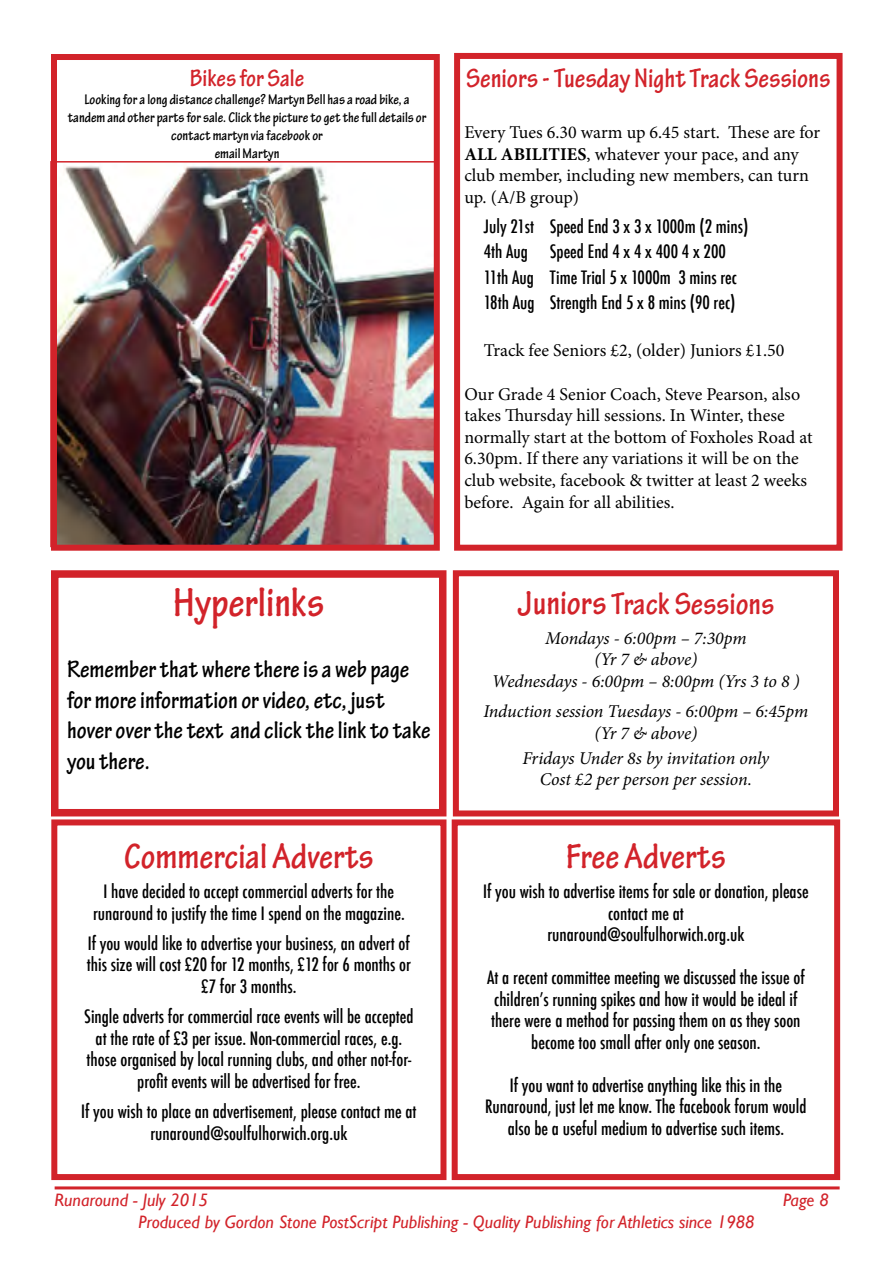
<style>
.page{position:relative;width:893px;height:1263px;background:#fff}
.page>*{position:absolute;margin:0;border:0;box-sizing:border-box;transform-origin:0 0}
.t1{font:700 condensed 43.5px "Tekton Pro";color:#d2232a}
.t2{font:700 condensed 37.5px "Tekton Pro";color:#d2232a}
.t3{font:700 condensed 33px "Tekton Pro";color:#d2232a}
.t4{font:700 condensed 28.5px "Tekton Pro";color:#d2232a}
.t5{font:700 condensed 25.5px/30.6px "Tekton Pro";color:#000}
.t6{font:700 condensed 25.5px "Tekton Pro";color:#d2232a}
.t7{font:500 condensed 18px/21.6px "Futura";color:#000;text-align:center}
.t8{font:18px/21.6px "Minion Pro";color:#000}
.t9{font:italic 18px/21.6px "Minion Pro";letter-spacing:-.005em;color:#000;text-align:center}
.t10{font:italic 18px "Gill Sans";color:#d2232a}
.t11{font:700 condensed 15px/18px "Tekton Pro";color:#000;text-align:center}
.s1{font-weight:700}
.s2{font-size:36px}
</style>
<div class="page">
<hr style="left:55px;top:1186px;width:785px;height:3px;background:#d2232a">
<div style="left:454px;top:53px;width:388px;height:498px;border:6px solid #d2232a"></div>
<div style="left:51px;top:819px;width:395px;height:361px;border:6px solid #d2232a"></div>
<div style="left:452px;top:819px;width:388px;height:361px;border:6px solid #d2232a"></div>
<div style="left:453px;top:570px;width:386px;height:246px;border:6px solid #d2232a"></div>
<img style="left:58px;top:165px;width:375px;height:379px">
<div style="left:51px;top:54px;width:389px;height:497px;border:6px solid #d2232a"></div>
<div style="left:51px;top:570px;width:395px;height:246px;border:8px solid #d2232a"></div>
<h3 class="t6" style="left:190px;top:63px;width:116px">Bikes for Sale</h3>
<p class="t11" style="left:68px;top:90px;width:360px">Looking for a long distance challenge? Martyn Bell has a road bike, a tandem and other parts for sale. Click the picture to get the full details or contact martyn via facebook or<br>email Martyn</p>
<h1 class="t1" style="left:173px;top:577px;width:152px">Hyperlinks</h1>
<h3 class="t5" style="left:67px;top:654px;width:365px">Remember that where there is a web page for more information or video, etc, just hover over the text and click the link to take you there.</h3>
<h2 class="t2" style="left:124px;top:834px;width:251px">Commercial Adverts</h2>
<p class="t7" style="left:93px;top:881px;width:313px">I have decided to accept commercial adverts for the runaround to justify the time I spend on the magazine.</p>
<p class="t7" style="left:87px;top:932px;width:326px">If you would like to advertise your business, an advert of this size will cost £20 for 12 months, £12 for 6 months or £7 for 3 months.</p>
<p class="t7" style="left:84px;top:1006px;width:331px">Single adverts for commercial race events will be accepted at the rate of £3 per issue. Non-commercial races, e.g. those organised by local running clubs, and other not-for&shy;profit events will be advertised for free.</p>
<p class="t7" style="left:81px;top:1101px;width:337px">If you wish to place an advertisement, please contact me at runaround@soulfulhorwich.org.uk</p>
<h3 class="t4" style="left:466px;top:61px;width:366px">Seniors - Tuesday Night Track Sessions</h3>
<p class="t8" style="left:464px;top:122px;width:357px">Every Tues 6.30 warm up 6.45 start. These are for <span class="s1">ALL ABILITIES</span>, whatever your pace, and any club member, including new members, can turn up. (A/B group)</p>
<p class="t7" style="left:484px;top:213px;width:266px;line-height:25.5px;text-align:left">July 21st Speed End 3 x 3 x 1000m (2 mins)<br>4th Aug Speed End 4 x 4 x 400 4 x 200<br>11th Aug Time Trial 5 x 1000m 3 mins rec 18th Aug Strength End 5 x 8 mins (90 rec)</p>
<p class="t8" style="left:484px;top:340px;width:302px">Track fee Seniors £2, (older) Juniors £1.50</p>
<p class="t8" style="left:464px;top:383px;width:350px">Our Grade 4 Senior Coach, Steve Pearson, also takes Thursday hill sessions. In Winter, these normally start at the bottom of Foxholes Road at 6.30pm. If there any variations it will be on the club website, facebook &amp; twitter at least 2 weeks before. Again for all abilities.</p>
<h3 class="t3" style="left:518px;top:584px;width:258px"><span class="s2">Juniors</span> Track Sessions</h3>
<p class="t9" style="left:492px;top:627px;width:309px">Mondays - 6:00pm – 7:30pm<br>(Yr 7 &amp; above)<br>Wednesdays - 6:00pm – 8:00pm (Yrs 3 to 8 )</p>
<p class="t9" style="left:483px;top:700px;width:326px">Induction session Tuesdays - 6:00pm – 6:45pm (Yr 7 &amp; above)</p>
<p class="t9" style="left:523px;top:747px;width:248px">Fridays Under 8s by invitation only<br>Cost £2 per person per session.</p>
<h2 class="t2" style="left:566px;top:834px;width:161px">Free Adverts</h2>
<p class="t7" style="left:483px;top:881px;width:327px">If you wish to advertise items for sale or donation, please contact me at<br>runaround@soulfulhorwich.org.uk</p>
<p class="t7" style="left:487px;top:967px;width:319px">At a recent committee meeting we discussed the issue of children’s running spikes and how it would be ideal if there were a method for passing them on as they soon become too small after only one season.</p>
<p class="t7" style="left:485px;top:1074px;width:323px">If you want to advertise anything like this in the<br>Runaround, just let me know. The facebook forum would also be a useful medium to advertise such items.</p>
<p class="t10" style="left:55px;top:1190px;width:155px">Runaround - July 2015</p>
<p class="t10" style="left:783px;top:1190px;width:47px">Page 8</p>
<p class="t10" style="left:138px;top:1211px;width:618px">Produced by Gordon Stone PostScript Publishing - Quality Publishing for Athletics since 1988</p>
</div>
